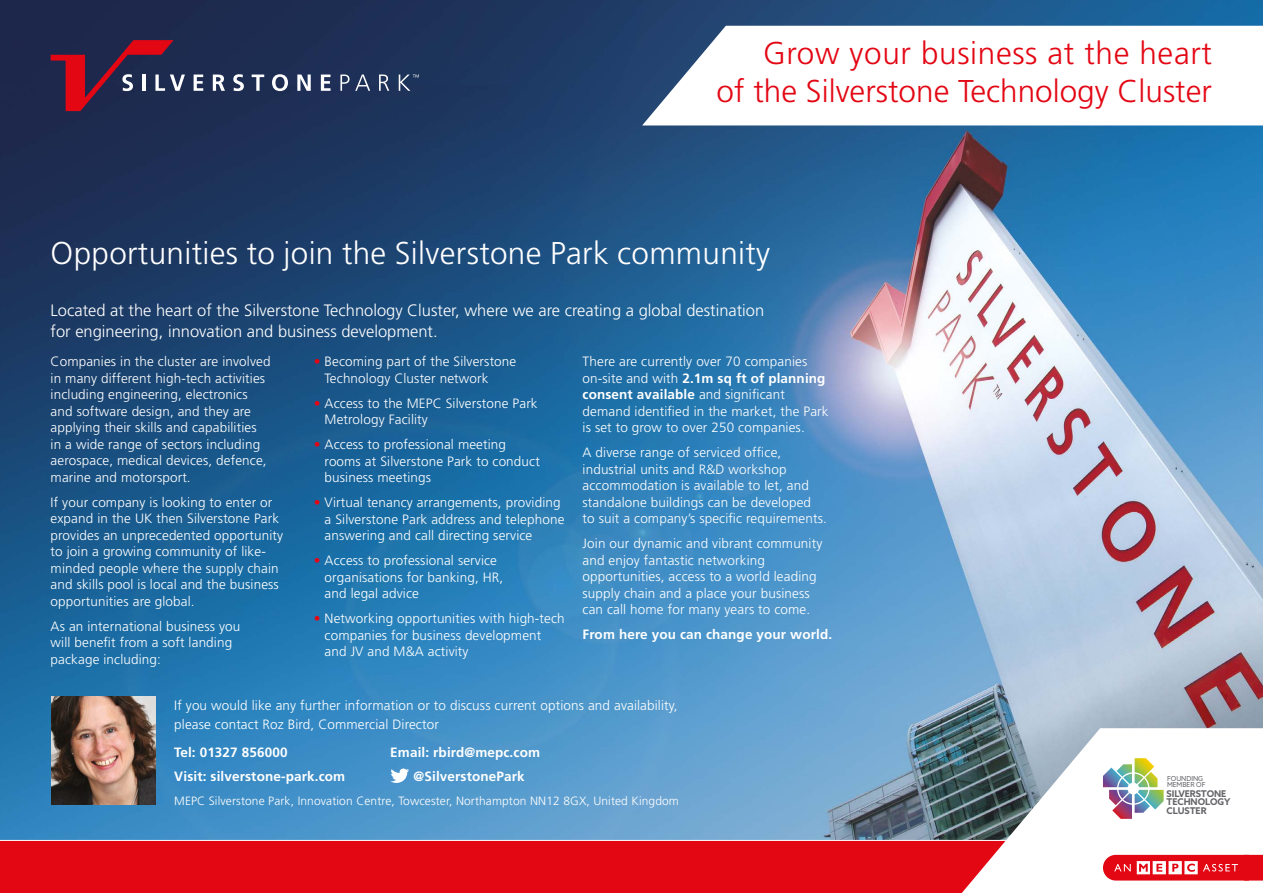
<style>
.page{position:relative;width:1263px;height:893px;background:#fff}
.page>*{position:absolute;margin:0;border:0;box-sizing:border-box;transform-origin:0 0}
.t1{font:300 31.5px/37.5px "Frutiger";color:#e30613;text-align:right}
.t2{font:300 31.5px "Frutiger";letter-spacing:.01em;color:#fff}
.t3{font:300 16.5px/21px "Frutiger";color:#fff}
.t4{font:300 13.5px/16.5px "Frutiger";letter-spacing:.01em;color:#fff}
.t5{font:700 13.5px "Frutiger";letter-spacing:.01em;color:#fff}
.t6{font:300 12px "Frutiger";letter-spacing:.01em;color:#fff}
.t7{font:700 9.3px/8.6px "Azo Sans";letter-spacing:-.005em;color:#65656a}
.t8{font:6.9px/6.4px "Azo Sans";letter-spacing:-.005em;color:#65656a}
.s1{color:#e30613}
.s2{font-weight:700}
</style>
<div class="page">
<img style="left:0;top:129px;width:1263px;height:711px">
<img style="left:0;top:0;width:1263px;height:129px">
<div style="left:0;top:841px;width:962px;height:52px;background:#e30613"></div>
<svg style="left:962px;top:728px;width:301px;height:165px"></svg>
<svg style="left:642px;top:26px;width:621px;height:99px"></svg>
<svg style="left:51px;top:40px;width:134px;height:71px;background:#4f2946"></svg>
<svg style="left:194px;top:75px;width:9px;height:16px"></svg>
<svg style="left:213px;top:74px;width:12px;height:17px"></svg>
<svg style="left:233px;top:74px;width:11px;height:17px"></svg>
<svg style="left:252px;top:75px;width:12px;height:16px"></svg>
<svg style="left:272px;top:74px;width:16px;height:17px"></svg>
<svg style="left:297px;top:75px;width:14px;height:16px"></svg>
<svg style="left:321px;top:75px;width:9px;height:16px"></svg>
<svg style="left:340px;top:75px;width:9px;height:16px"></svg>
<svg style="left:355px;top:75px;width:15px;height:16px"></svg>
<svg style="left:379px;top:75px;width:10px;height:16px"></svg>
<svg style="left:399px;top:75px;width:20px;height:16px"></svg>
<img style="left:51px;top:697px;width:104px;height:108px">
<hr style="left:0;top:840px;width:1263px;height:1px;background:#fff">
<svg style="left:1103px;top:758px;width:61px;height:61px"></svg>
<svg style="left:1103px;top:855px;width:160px;height:25px;background:#e8343e"></svg>
<svg style="left:390px;top:768px;width:19px;height:15px"></svg>
<h1 class="t1" style="left:717px;top:35px;width:497px">Grow your business at the heart<br>of the Silverstone Technology Cluster</h1>
<h1 class="t2" style="left:51px;top:235px;width:721px">Opportunities to join the Silverstone Park community</h1>
<p class="t3" style="left:51px;top:300px;width:715px">Located at the heart of the Silverstone Technology Cluster, where we are creating a global destination for engineering, innovation and business development.</p>
<p class="t4" style="left:51px;top:354px;width:221px">Companies in the cluster are involved in many different high-tech activities including engineering, electronics and software design, and they are applying their skills and capabilities in a wide range of sectors including aerospace, medical devices, defence, marine and motorsport.</p>
<p class="t4" style="left:51px;top:494px;width:234px">If your company is looking to enter or expand in the UK then Silverstone Park provides an unprecedented opportunity to join a growing community of like&shy;minded people where the supply chain and skills pool is local and the business opportunities are global.</p>
<p class="t4" style="left:51px;top:618px;width:191px">As an international business you will benefit from a soft landing package including:</p>
<p class="t4" style="left:325px;top:354px;width:193px;text-indent:-11px"><span class="s1">•</span> Becoming part of the Silverstone<br>Technology Cluster network</p>
<p class="t4" style="left:325px;top:395px;width:215px;text-indent:-11px"><span class="s1">•</span> Access to the MEPC Silverstone Park<br>Metrology Facility</p>
<p class="t4" style="left:325px;top:437px;width:217px;text-indent:-11px"><span class="s1">•</span> Access to professional meeting rooms at Silverstone Park to conduct business meetings</p>
<p class="t4" style="left:325px;top:495px;width:241px;text-indent:-11px"><span class="s1">•</span> Virtual tenancy arrangements, providing a Silverstone Park address and telephone answering and call directing service</p>
<p class="t4" style="left:325px;top:553px;width:180px;text-indent:-11px"><span class="s1">•</span> Access to professional service organisations for banking, HR, and legal advice</p>
<p class="t4" style="left:325px;top:611px;width:242px;text-indent:-11px"><span class="s1">•</span> Networking opportunities with high-tech companies for business development and JV and M&amp;A activity</p>
<p class="t4" style="left:583px;top:354px;width:248px">There are currently over 70 companies on-site and with <span class="s2">2.1m sq ft of planning consent available</span> and significant demand identified in the market, the Park is set to grow to over 250 companies.</p>
<p class="t4" style="left:583px;top:445px;width:246px">A diverse range of serviced office, industrial units and R&amp;D workshop accommodation is available to let, and standalone buildings can be developed<br>to suit a company’s specific requirements.</p>
<p class="t4" style="left:583px;top:536px;width:241px">Join our dynamic and vibrant community and enjoy fantastic networking opportunities, access to a world leading supply chain and a place your business can call home for many years to come.</p>
<p class="t5" style="left:583px;top:627px;width:251px">From here you can change your world.</p>
<p class="t4" style="left:174px;top:695px;width:505px;line-height:19.5px">If you would like any further information or to discuss current options and availability, please contact Roz Bird, Commercial Director</p>
<p class="t5" style="left:174px;top:744px;width:115px">Tel: 01327 856000</p>
<p class="t5" style="left:390px;top:744px;width:151px">Email: rbird@mepc.com</p>
<p class="t5" style="left:174px;top:768px;width:172px">Visit: silverstone-park.com</p>
<p class="t5" style="left:414px;top:768px;width:113px">@SilverstonePark</p>
<p class="t6" style="left:174px;top:794px;width:506px">MEPC Silverstone Park, Innovation Centre, Towcester, Northampton NN12 8GX, United Kingdom</p>
<p class="t8" style="left:1167px;top:775px;width:40px">FOUNDING<br>MEMBER OF</p>
<p class="t7" style="left:1166px;top:789px;width:65px">SILVERSTONE<br>TECHNOLOGY<br>CLUSTER</p>
</div>
